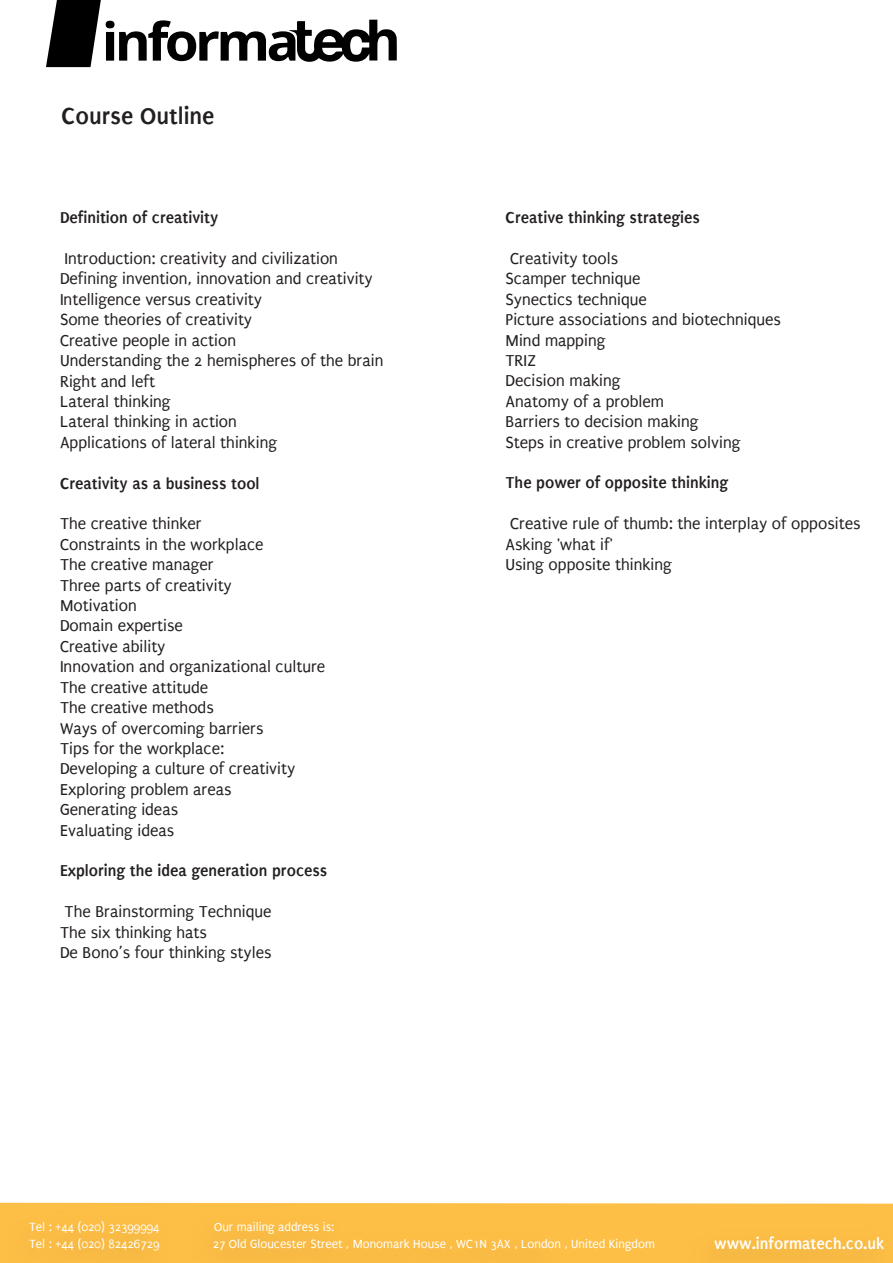
<style>
.page{position:relative;width:893px;height:1263px;background:#fff}
.page>*{position:absolute;margin:0;border:0;box-sizing:border-box;transform-origin:0 0}
.t1{font:700 25.05px "Puritan";color:#231f20}
.t2{font:16.95px/20.4px "Puritan";color:#231f20}
.t3{font:700 16.95px "Puritan";color:#231f20}
.t4{font:700 16.95px "Puritan";color:#fff}
.t5{font:12.75px/17px "Puritan";color:#fff}
</style>
<div class="page">
<div style="left:601px;top:1203px;width:292px;height:60px;background:#febf46"></div>
<div style="left:0;top:1202px;width:179px;height:61px;background:#fcbe45"></div>
<div style="left:179px;top:1202px;width:422px;height:61px;background:#fdbe45"></div>
<div style="left:679px;top:1216px;width:214px;height:47px;background:#fcbe45"></div>
<svg style="left:46px;top:0;width:351px;height:67px"></svg>
<h1 class="t1" style="left:62px;top:102px;width:155px">Course Outline</h1>
<p class="t3" style="left:60px;top:208px;width:160px">Definition of creativity</p>
<p class="t2" style="left:60px;top:248px;width:325px">Introduction: creativity and civilization<br>Defining invention, innovation and creativity<br>Intelligence versus creativity<br>Some theories of creativity<br>Creative people in action<br>Understanding the 2 hemispheres of the brain<br>Right and left<br>Lateral thinking<br>Lateral thinking in action<br>Applications of lateral thinking</p>
<p class="t3" style="left:60px;top:474px;width:201px">Creativity as a business tool</p>
<p class="t2" style="left:60px;top:514px;width:267px">The creative thinker<br>Constraints in the workplace<br>The creative manager<br>Three parts of creativity<br>Motivation<br>Domain expertise<br>Creative ability<br>Innovation and organizational culture<br>The creative attitude<br>The creative methods<br>Ways of overcoming barriers<br>Tips for the workplace:<br>Developing a culture of creativity<br>Exploring problem areas<br>Generating ideas<br>Evaluating ideas</p>
<p class="t3" style="left:60px;top:861px;width:269px">Exploring the idea generation process</p>
<p class="t2" style="left:60px;top:902px;width:213px">The Brainstorming Technique<br>The six thinking hats<br>De Bono’s four thinking styles</p>
<p class="t3" style="left:506px;top:208px;width:196px">Creative thinking strategies</p>
<p class="t2" style="left:506px;top:248px;width:277px">Creativity tools<br>Scamper technique<br>Synectics technique<br>Picture associations and biotechniques<br>Mind mapping<br>TRIZ<br>Decision making<br>Anatomy of a problem<br>Barriers to decision making<br>Steps in creative problem solving</p>
<p class="t3" style="left:506px;top:474px;width:224px">The power of opposite thinking</p>
<p class="t2" style="left:506px;top:514px;width:356px">Creative rule of thumb: the interplay of opposites<br>Asking 'what if'<br>Using opposite thinking</p>
<p class="t5" style="left:29px;top:1219px;width:132px">Tel : +44 (020) 32399994<br>Tel : +44 (020) 82426729</p>
<p class="t5" style="left:213px;top:1219px;width:444px;line-height:16.5px">Our mailing address is:<br>27 Old Gloucester Street , Monomark House , WC1N 3AX , London , United Kingdom</p>
<p class="t4" style="left:714px;top:1234px;width:171px">www.informatech.co.uk</p>
</div>
